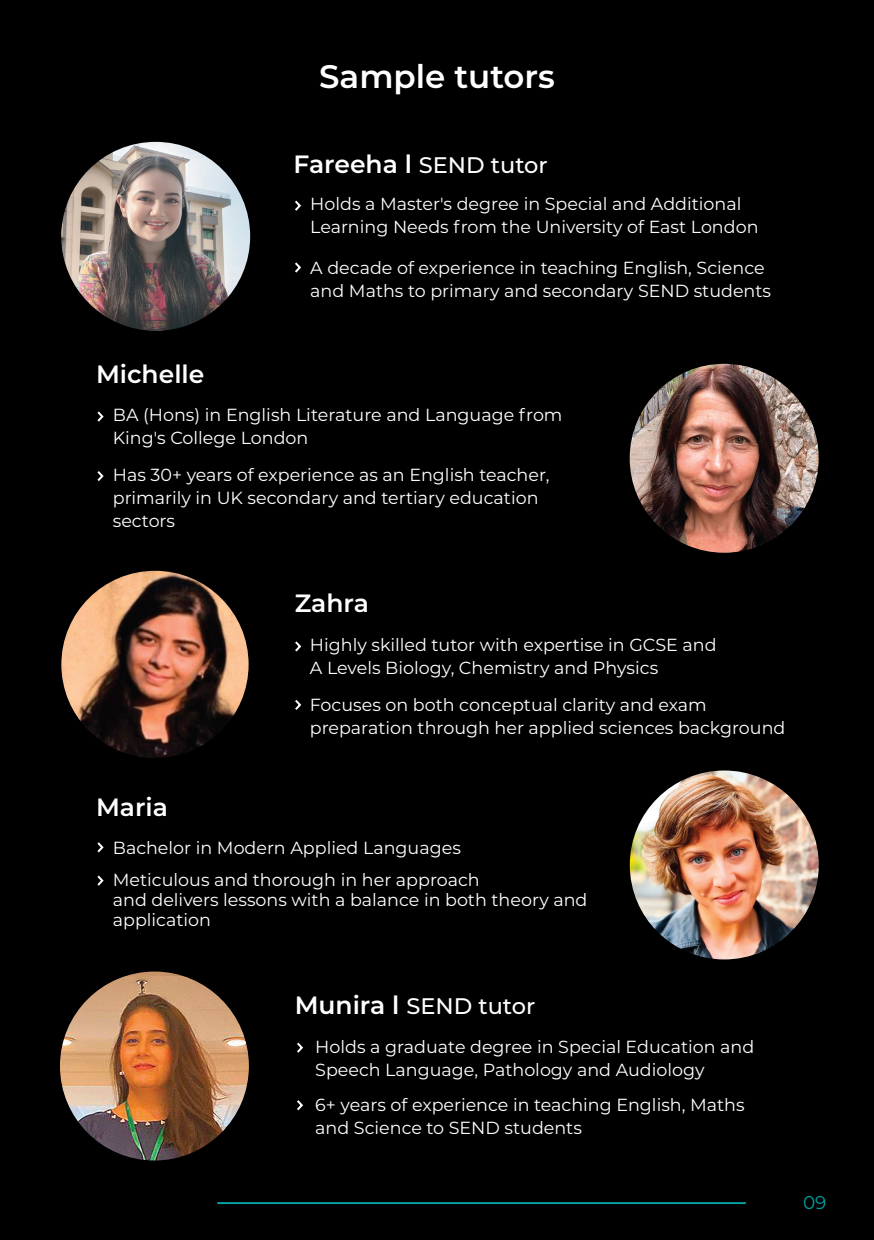
<style>
.page{position:relative;width:874px;height:1240px;background:#000}
.page>*{position:absolute;margin:0;border:0;box-sizing:border-box;transform-origin:0 0}
.t1{font:600 32.5px "Montserrat";color:#fff}
.t2{font:600 25px "Montserrat";color:#fff}
.t3{font:500 22.5px "Montserrat";color:#fff}
.t4{font:18.45px "Montserrat";color:#00a2a1}
.t5{font:17.5px/22.9px "Montserrat";color:#fff}
.s1{font-weight:600;font-size:25px}
</style>
<div class="page">
<svg style="left:97px;top:411px;width:7px;height:11px"></svg>
<svg style="left:97px;top:471px;width:7px;height:10px"></svg>
<img style="left:630px;top:364px;width:189px;height:189px;border-radius:94px">
<svg style="left:295px;top:641px;width:7px;height:11px"></svg>
<svg style="left:295px;top:700px;width:7px;height:10px"></svg>
<img style="left:61px;top:571px;width:188px;height:187px;border-radius:94px">
<svg style="left:97px;top:842px;width:7px;height:11px"></svg>
<svg style="left:97px;top:875px;width:7px;height:11px"></svg>
<img style="left:630px;top:771px;width:189px;height:188px;border-radius:94px">
<hr style="left:217px;top:1202px;width:529px;height:2px;background:#069e9e">
<svg style="left:295px;top:200px;width:6px;height:11px"></svg>
<svg style="left:295px;top:262px;width:6px;height:11px"></svg>
<img style="left:61px;top:142px;width:189px;height:189px;border-radius:94px">
<svg style="left:297px;top:1042px;width:6px;height:11px"></svg>
<svg style="left:297px;top:1100px;width:6px;height:11px"></svg>
<img style="left:60px;top:972px;width:189px;height:189px;border-radius:94px">
<h1 class="t1" style="left:319px;top:53px;width:237px">Sample tutors</h1>
<p class="t3" style="left:294px;top:149px;width:256px"><span class="s1">Fareeha l</span> SEND tutor</p>
<p class="t5" style="left:310px;top:192px;width:450px">Holds a Master's degree in Special and Additional<br>Learning Needs from the University of East London</p>
<p class="t5" style="left:310px;top:255px;width:462px">A decade of experience in teaching English, Science and Maths to primary and secondary SEND students</p>
<h2 class="t2" style="left:96px;top:357px;width:110px">Michelle</h2>
<p class="t5" style="left:113px;top:403px;width:451px">BA (Hons) in English Literature and Language from<br>King's College London</p>
<p class="t5" style="left:113px;top:463px;width:438px">Has 30+ years of experience as an English teacher, primarily in UK secondary and tertiary education sectors</p>
<h2 class="t2" style="left:295px;top:585px;width:76px">Zahra</h2>
<p class="t5" style="left:310px;top:633px;width:408px">Highly skilled tutor with expertise in GCSE and<br>A Levels Biology, Chemistry and Physics</p>
<p class="t5" style="left:310px;top:693px;width:477px">Focuses on both conceptual clarity and exam preparation through her applied sciences background</p>
<h2 class="t2" style="left:96px;top:789px;width:73px">Maria</h2>
<p class="t5" style="left:113px;top:830px;width:368px;line-height:32.8px">Bachelor in Modern Applied Languages<br>Meticulous and thorough in her approach</p>
<p class="t5" style="left:113px;top:890px;width:476px;line-height:20px">and delivers lessons with a balance in both theory and application</p>
<p class="t3" style="left:295px;top:990px;width:242px"><span class="s1">Munira l</span> SEND tutor</p>
<p class="t5" style="left:315px;top:1035px;width:441px">Holds a graduate degree in Special Education and<br>Speech Language, Pathology and Audiology</p>
<p class="t5" style="left:315px;top:1093px;width:431px">6+ years of experience in teaching English, Maths and Science to SEND students</p>
<p class="t4" style="left:803px;top:1190px;width:25px">09</p>
</div>
